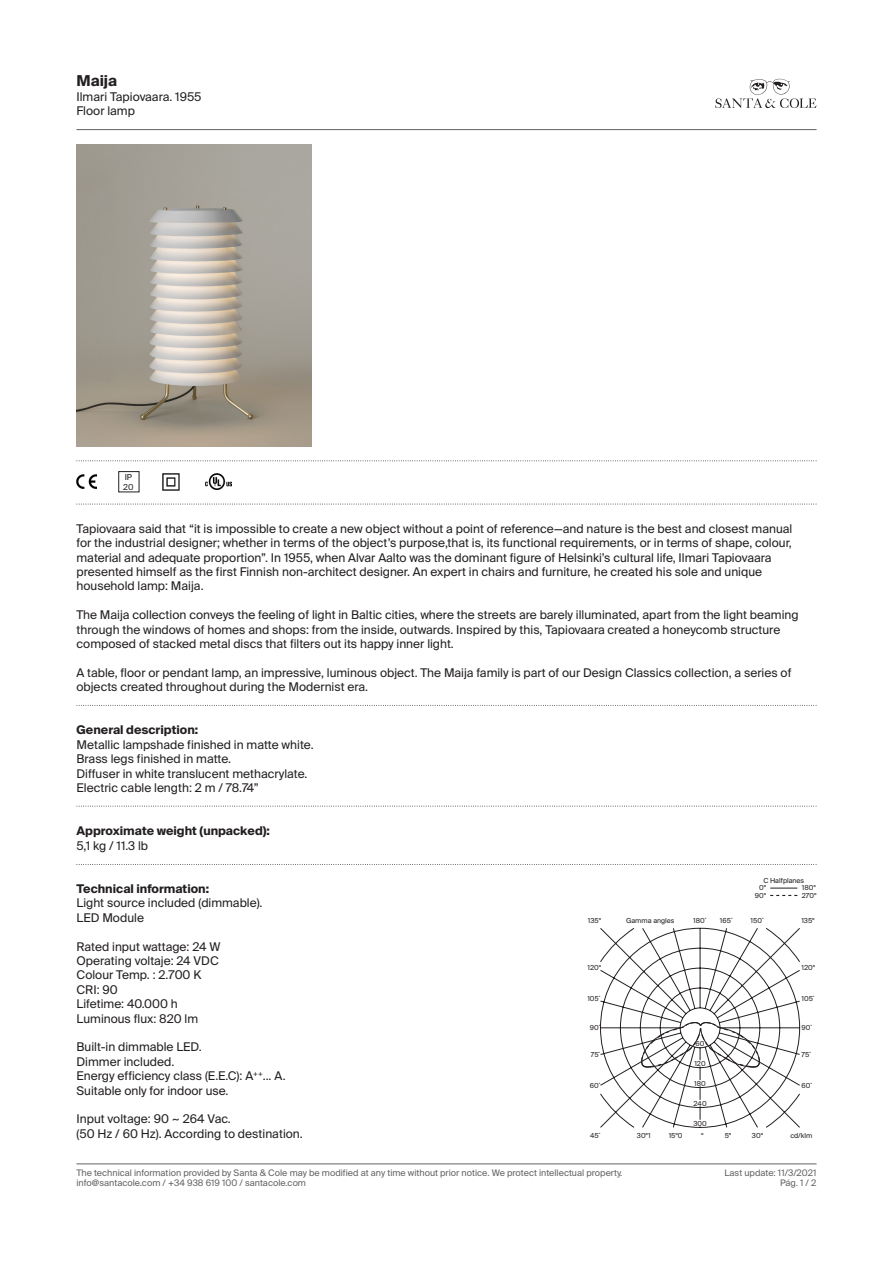
<style>
.page{position:relative;width:893px;height:1263px;background:#fff}
.page>*{position:absolute;margin:0;border:0;box-sizing:border-box;transform-origin:0 0}
.t1{font:700 15px "Suisse Intl";color:#231f20}
.t2{font:12px/14.4px "Suisse Intl";color:#231f20}
.t3{font:700 12px/14.4px "Suisse Intl";color:#231f20}
.t4{font:9px "Suisse Intl";color:#636366}
.t5{font:8.25px "Suisse Intl";color:#231f20}
.t6{font:7.5px/7.5px "Suisse BP Intl";color:#231f20;text-align:center}
.s1{font-weight:700}
.s2{font-weight:400}
</style>
<div class="page">
<svg style="left:715px;top:79px;width:101px;height:29px"></svg>
<hr style="left:77px;top:129px;width:739px;height:1px;background:#636366">
<hr style="left:77px;top:1163px;width:739px;height:1px;background:#636366">
<svg style="left:77px;top:460px;width:740px;height:1px"></svg>
<svg style="left:77px;top:504px;width:740px;height:1px"></svg>
<svg style="left:77px;top:806px;width:740px;height:1px"></svg>
<svg style="left:77px;top:864px;width:740px;height:1px"></svg>
<svg style="left:77px;top:705px;width:740px;height:1px"></svg>
<img style="left:77px;top:475px;width:19px;height:14px">
<img style="left:205px;top:473px;width:27px;height:16px">
<img style="left:163px;top:473px;width:17px;height:17px">
<img style="left:77px;top:144px;width:234px;height:302px">
<svg style="left:600px;top:928px;width:200px;height:199px"></svg>
<div style="left:693px;top:1060px;width:14px;height:6px;background:#fff;border-radius:3px"></div>
<div style="left:693px;top:1080px;width:14px;height:6px;background:#fff;border-radius:3px"></div>
<div style="left:693px;top:1100px;width:14px;height:6px;background:#fff;border-radius:3px"></div>
<div style="left:692px;top:1120px;width:16px;height:6px;background:#fff;border-radius:3px"></div>
<svg style="left:770px;top:895px;width:27px;height:1px"></svg>
<svg style="left:770px;top:888px;width:27px;height:1px"></svg>
<p class="t1" style="left:77px;top:72px;width:42px">Maija</p>
<p class="t2" style="left:77px;top:89px;width:127px">Ilmari Tapiovaara. 1955<br>Floor lamp</p>
<p class="t5" style="left:125px;top:472px;width:9px">IP</p>
<p class="t5" style="left:123px;top:482px;width:12px">20</p>
<p class="t2" style="left:77px;top:521px;width:717px">Tapiovaara said that “it is impossible to create a new object without a point of reference—and nature is the best and closest manual for the industrial designer; whether in terms of the object’s purpose,that is, its functional requirements, or in terms of shape, colour, material and adequate proportion”. In 1955, when Alvar Aalto was the dominant figure of Helsinki’s cultural life, Ilmari Tapiovaara presented himself as the first Finnish non-architect designer. An expert in chairs and furniture, he created his sole and unique household lamp: Maija.</p>
<p class="t2" style="left:77px;top:608px;width:723px">The Maija collection conveys the feeling of light in Baltic cities, where the streets are barely illuminated, apart from the light beaming through the windows of homes and shops: from the inside, outwards. Inspired by this, Tapiovaara created a honeycomb structure composed of stacked metal discs that filters out its happy inner light.</p>
<p class="t2" style="left:77px;top:665px;width:716px">A table, floor or pendant lamp, an impressive, luminous object. The Maija family is part of our Design Classics collection, a series of objects created throughout during the Modernist era.</p>
<p class="t2" style="left:77px;top:723px;width:239px"><span class="s1">General description:<br></span>Metallic lampshade finished in matte white.</p>
<p class="t2" style="left:77px;top:752px;width:156px">Brass legs finished in matte.</p>
<p class="t2" style="left:77px;top:766px;width:232px">Diffuser in white translucent methacrylate.</p>
<p class="t2" style="left:77px;top:781px;width:184px">Electric cable length: 2 m / 78.74”</p>
<p class="t3" style="left:77px;top:824px;width:195px">Approximate weight (unpacked):<br><span class="s2">5,1 kg / 11.3 lb</span></p>
<p class="t2" style="left:77px;top:881px;width:188px"><span class="s1">Technical information:<br></span>Light source included (dimmable).<br>LED Module</p>
<p class="t2" style="left:77px;top:939px;width:145px">Rated input wattage: 24 W</p>
<p class="t2" style="left:77px;top:953px;width:144px">Operating voltaje: 24 VDC</p>
<p class="t2" style="left:77px;top:968px;width:126px">Colour Temp. : 2.700 K</p>
<p class="t2" style="left:77px;top:982px;width:43px">CRI: 90</p>
<p class="t2" style="left:77px;top:997px;width:123px">Lifetime: 40.000 h<br>Luminous flux: 820 lm</p>
<p class="t2" style="left:77px;top:1040px;width:127px">Built-in dimmable LED.</p>
<p class="t2" style="left:77px;top:1054px;width:99px">Dimmer included.</p>
<p class="t2" style="left:77px;top:1069px;width:211px">Energy efficiency class (E.E.C): A<sup>++</sup>... A.</p>
<p class="t2" style="left:77px;top:1083px;width:154px">Suitable only for indoor use.</p>
<p class="t2" style="left:77px;top:1112px;width:156px">Input voltage: 90 ~ 264 Vac.</p>
<p class="t2" style="left:77px;top:1126px;width:228px">(50 Hz / 60 Hz). According to destination.</p>
<p class="t6" style="left:763px;top:876px;width:42px">C Halfplanes</p>
<p class="t6" style="left:755px;top:884px;width:13px">0º<br>90º</p>
<p class="t6" style="left:802px;top:884px;width:16px;text-align:left">180º<br>270º</p>
<p class="t6" style="left:588px;top:916px;width:15px">135º</p>
<p class="t6" style="left:751px;top:916px;width:14px">150˚</p>
<p class="t6" style="left:626px;top:916px;width:50px">Gamma angles</p>
<p class="t6" style="left:693px;top:916px;width:15px">180˚</p>
<p class="t6" style="left:720px;top:916px;width:14px">165˚</p>
<p class="t6" style="left:801px;top:916px;width:15px">135º</p>
<p class="t6" style="left:587px;top:964px;width:15px">120º</p>
<p class="t6" style="left:801px;top:964px;width:15px">120º</p>
<p class="t6" style="left:587px;top:995px;width:14px">105˚</p>
<p class="t6" style="left:801px;top:995px;width:14px">105˚</p>
<p class="t6" style="left:590px;top:1024px;width:12px">90˚</p>
<p class="t6" style="left:801px;top:1024px;width:12px">90˚</p>
<p class="t6" style="left:591px;top:1050px;width:10px">75˚</p>
<p class="t6" style="left:590px;top:1081px;width:12px">60˚</p>
<p class="t6" style="left:696px;top:1039px;width:10px">60</p>
<p class="t6" style="left:694px;top:1059px;width:13px">120</p>
<p class="t6" style="left:694px;top:1079px;width:13px">180</p>
<p class="t6" style="left:693px;top:1099px;width:15px">240</p>
<p class="t6" style="left:693px;top:1119px;width:15px">300</p>
<p class="t6" style="left:801px;top:1050px;width:11px">75˚</p>
<p class="t6" style="left:801px;top:1081px;width:12px">60˚</p>
<p class="t6" style="left:590px;top:1131px;width:12px">45˚</p>
<p class="t6" style="left:637px;top:1131px;width:15px">30º1</p>
<p class="t6" style="left:669px;top:1131px;width:15px">15º0</p>
<p class="t6" style="left:701px;top:1131px;width:4px">º</p>
<p class="t6" style="left:725px;top:1131px;width:8px">5º</p>
<p class="t6" style="left:752px;top:1131px;width:13px">30º</p>
<p class="t6" style="left:790px;top:1131px;width:23px">cd/klm</p>
<p class="t4" style="left:77px;top:1167px;width:547px">The technical information provided by Santa &amp; Cole may be modified at any time without prior notice. We protect intellectual property.</p>
<p class="t4" style="left:724px;top:1167px;width:93px">Last update: 11/3/2021</p>
<p class="t4" style="left:77px;top:1178px;width:231px">info@santacole.com / +34 938 619 100 / santacole.com</p>
<p class="t4" style="left:780px;top:1178px;width:38px">Pág. 1 / 2</p>
</div>
